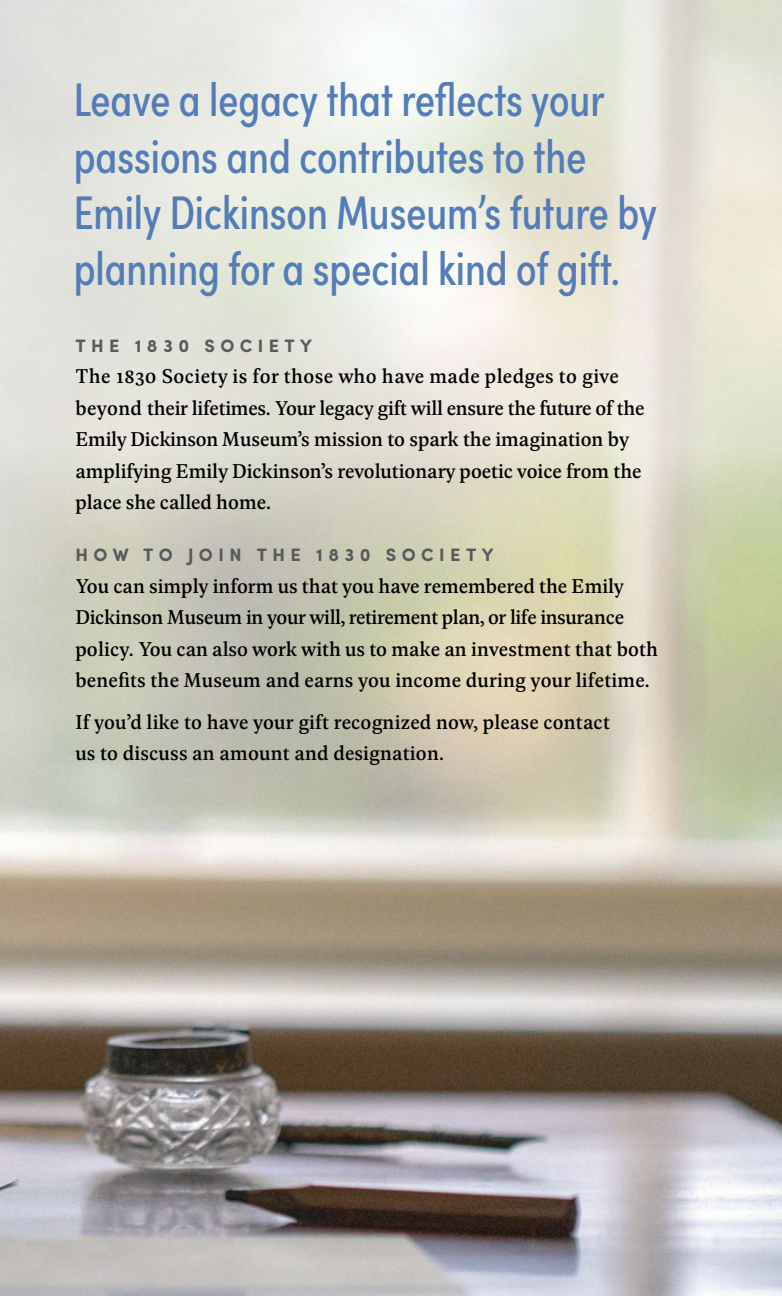
<style>
.page{position:relative;width:782px;height:1296px;background:#fff}
.page>*{position:absolute;margin:0;border:0;box-sizing:border-box;transform-origin:0 0}
.t1{font:47.25px/56.2px "Sofia Pro Condensed";color:#547db8}
.t2{font:21.38px/31.5px "Geller Text";color:#000}
.t3{font:700 18px "Sofia Pro";letter-spacing:.3em;color:#58595b}
</style>
<div class="page">
<img style="left:0;top:0;width:782px;height:1296px">
<h1 class="t1" style="left:74px;top:69px;width:584px">Leave a legacy that reflects your passions and contributes to the Emily Dickinson Museum’s future by planning for a special kind of gift.</h1>
<p class="t3" style="left:75px;top:332px;width:238px">THE 1830 SOCIETY</p>
<p class="t2" style="left:75px;top:360px;width:570px">The 1830 Society is for those who have made pledges to give beyond their lifetimes. Your legacy gift will ensure the future of the Emily Dickinson Museum’s mission to spark the imagination by amplifying Emily Dickinson’s revolutionary poetic voice from the place she called home.</p>
<p class="t3" style="left:75px;top:541px;width:419px">HOW TO JOIN THE 1830 SOCIETY</p>
<p class="t2" style="left:75px;top:569px;width:584px">You can simply inform us that you have remembered the Emily Dickinson Museum in your will, retirement plan, or life insurance policy. You can also work with us to make an investment that both benefits the Museum and earns you income during your lifetime.</p>
<p class="t2" style="left:75px;top:705px;width:536px">If you’d like to have your gift recognized now, please contact us to discuss an amount and designation.</p>
</div>
